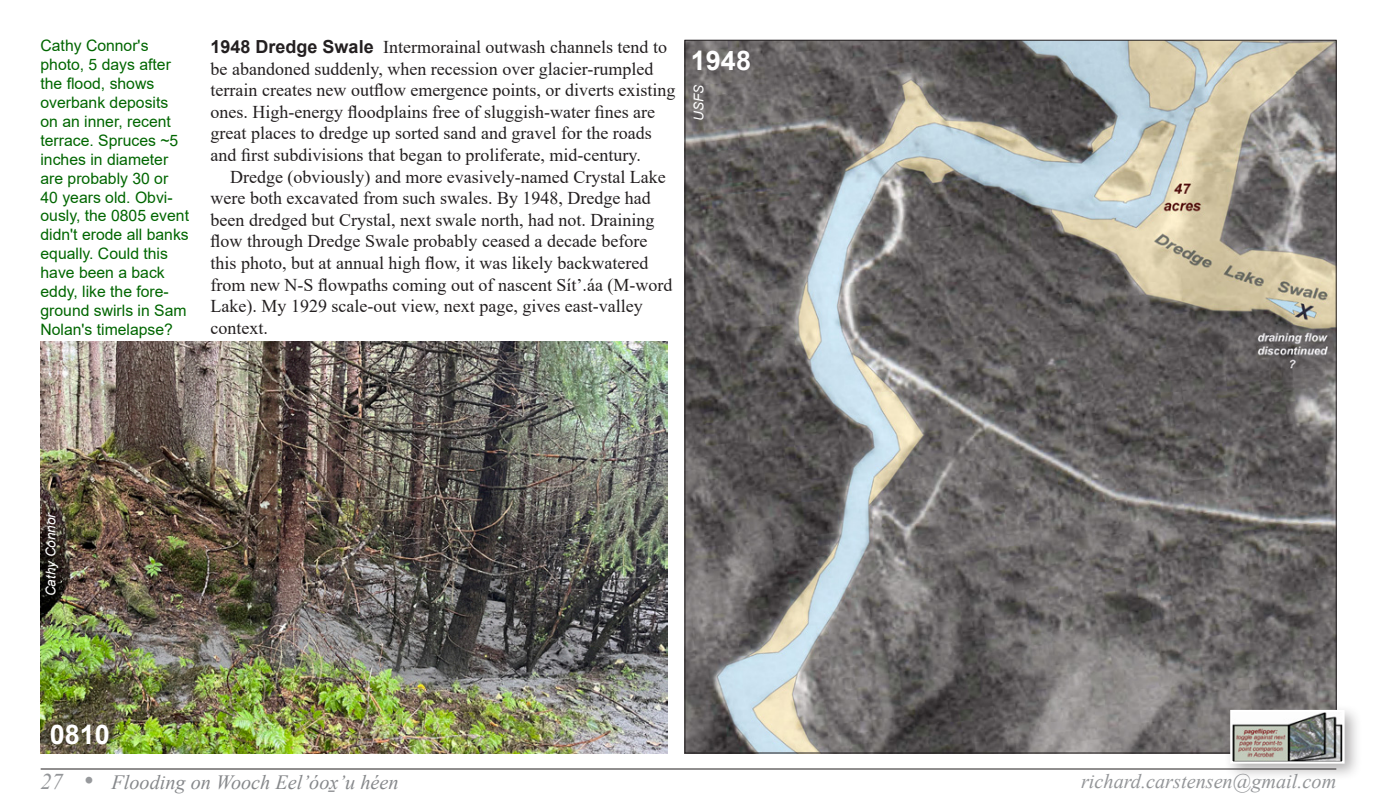
<style>
.page{position:relative;width:1377px;height:810px;background:#fff}
.page>*{position:absolute;margin:0;border:0;box-sizing:border-box;transform-origin:0 0}
.photonumber{font:700 27px "Arial";color:#fff}
.t1{font:italic 20.25px "Times New Roman";color:#86888b}
.t2{font:italic 20.25px "Times New Roman";color:#939598}
.body{font:18px/21.6px "Times New Roman";color:#231f20}
.body_no_indent{font:18px/21.6px "Times New Roman";color:#231f20}
.caption{font:15.75px/18.9px "Arial";color:#060}
.photographer{font:italic 13.5px "Arial";color:#fff}
.s1{font-family:"Arial";font-weight:700}
.s2{font-size:22.5px;color:#939598}
.s3{font-size:27px;color:#97999c}
</style>
<div class="page">
<hr style="left:41px;top:769px;width:1295px;height:1px;background:#231f20">
<img style="left:687px;top:42px;width:647px;height:709px">
<div style="left:1224px;top:704px;width:139px;height:78px;background:#231f20;opacity:.35"></div>
<img style="left:1233px;top:713px;width:109px;height:48px">
<div style="left:1230px;top:710px;width:115px;height:54px;border:2px solid #fff"></div>
<img style="left:41px;top:342px;width:627px;height:411px">
<p class="caption" style="left:40px;top:36px;width:150px">Cathy Connor's photo, 5 days after the flood, shows overbank deposits on an inner, recent terrace. Spruces ~5 inches in diameter are probably 30 or<br>40 years old. Obvi&shy;ously, the 0805 event didn't erode all banks equally. Could this have been a back eddy, like the fore&shy;ground swirls in Sam<br>Nolan's timelapse?</p>
<p class="body_no_indent" style="left:211px;top:36px;width:467px"><span class="s1">1948 Dredge Swale</span> Intermorainal outwash channels tend to be abandoned suddenly, when recession over glacier-rumpled terrain creates new outflow emergence points, or diverts existing ones. High-energy floodplains free of sluggish-water fines are great places to dredge up sorted sand and gravel for the roads and first subdivisions that began to proliferate, mid-century.</p>
<p class="body" style="left:211px;top:165px;width:463px;text-indent:19px">Dredge (obviously) and more evasively-named Crystal Lake were both excavated from such swales. By 1948, Dredge had been dredged but Crystal, next swale north, had not. Draining flow through Dredge Swale probably ceased a decade before this photo, but at annual high flow, it was likely backwatered from new N-S flowpaths coming out of nascent Sít’.áa (M-word Lake). My 1929 scale-out view, next page, gives east-valley context.</p>
<p class="photonumber" style="left:691px;top:41px;width:62px">1948</p>
<p class="photographer" style="left:690px;top:121px;width:38px;rotate:-90deg">USFS</p>
<p class="photographer" style="left:42px;top:596px;width:86px;rotate:-90deg">Cathy Connor</p>
<p class="photonumber" style="left:50px;top:715px;width:62px">0810</p>
<p class="t1" style="left:41px;top:768px;width:359px"><span class="s2">27</span> <span class="s3">•</span> Flooding on Wooch Eelʼóox̱ʼu héen</p>
<p class="t2" style="left:1081px;top:768px;width:257px">richard.carstensen@gmail.com</p>
</div>
